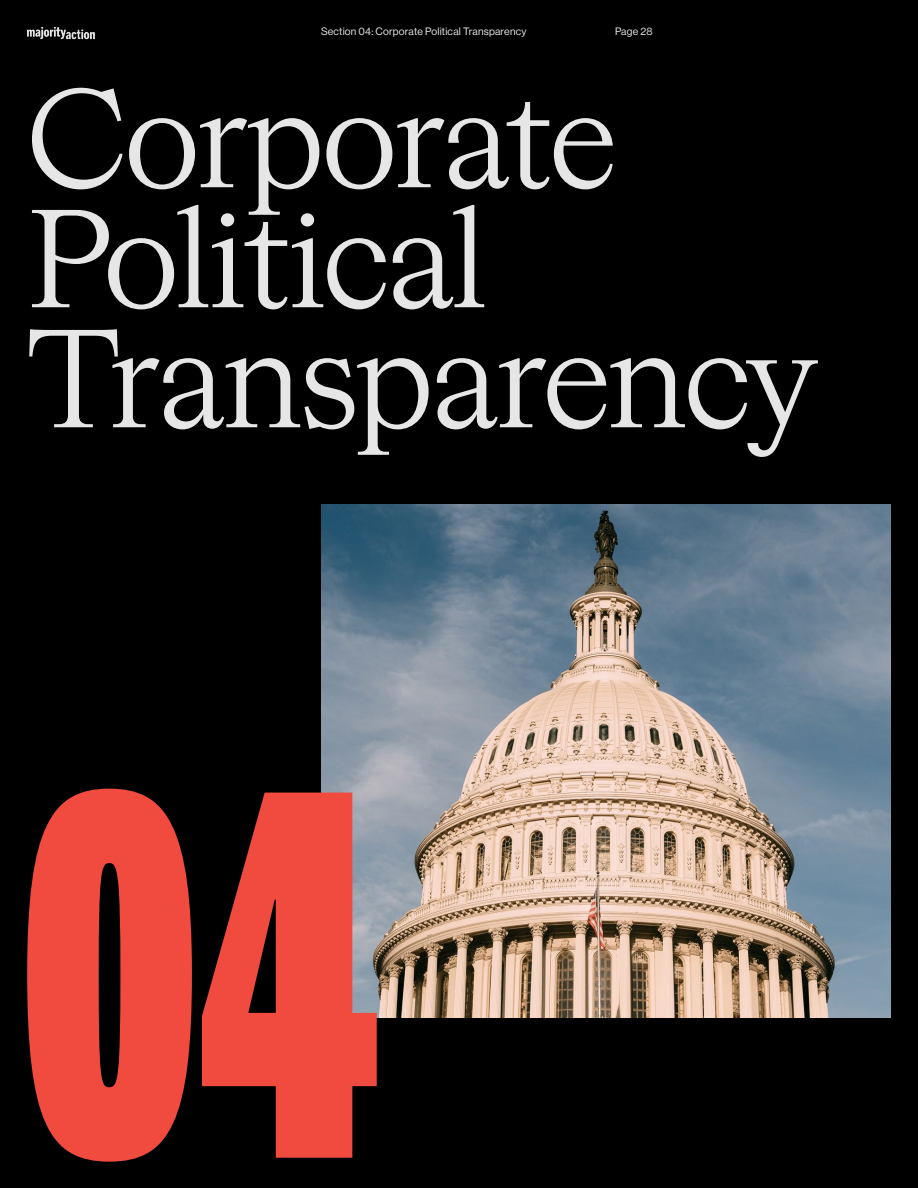
<style>
.page{position:relative;width:918px;height:1188px;background:#000}
.page>*{position:absolute;margin:0;border:0;box-sizing:border-box;transform-origin:0 0}
.t1{font:800 extra-condensed 555px "Roc Grotesk";color:#f04b3e}
.t2{font:135px/120px "HW Cigars";letter-spacing:-.03em;color:#e6e6e6}
.t3{font:10.5px "N Haas Grotesk DS Pro 55 Rg";letter-spacing:.02em;color:#e6e6e6}
</style>
<div class="page">
<img style="left:321px;top:504px;width:570px;height:514px">
<img style="left:26px;top:26px;width:69px;height:13px">
<p class="t3" style="left:321px;top:26px;width:207px">Section 04: Corporate Political Transparency</p>
<p class="t3" style="left:615px;top:26px;width:39px">Page 28</p>
<h2 class="t2" style="left:27px;top:72px;width:792px">Corporate<br>Political<br>Transparency</h2>
<h1 class="t1" style="left:18px;top:651px;width:363px">04</h1>
</div>
